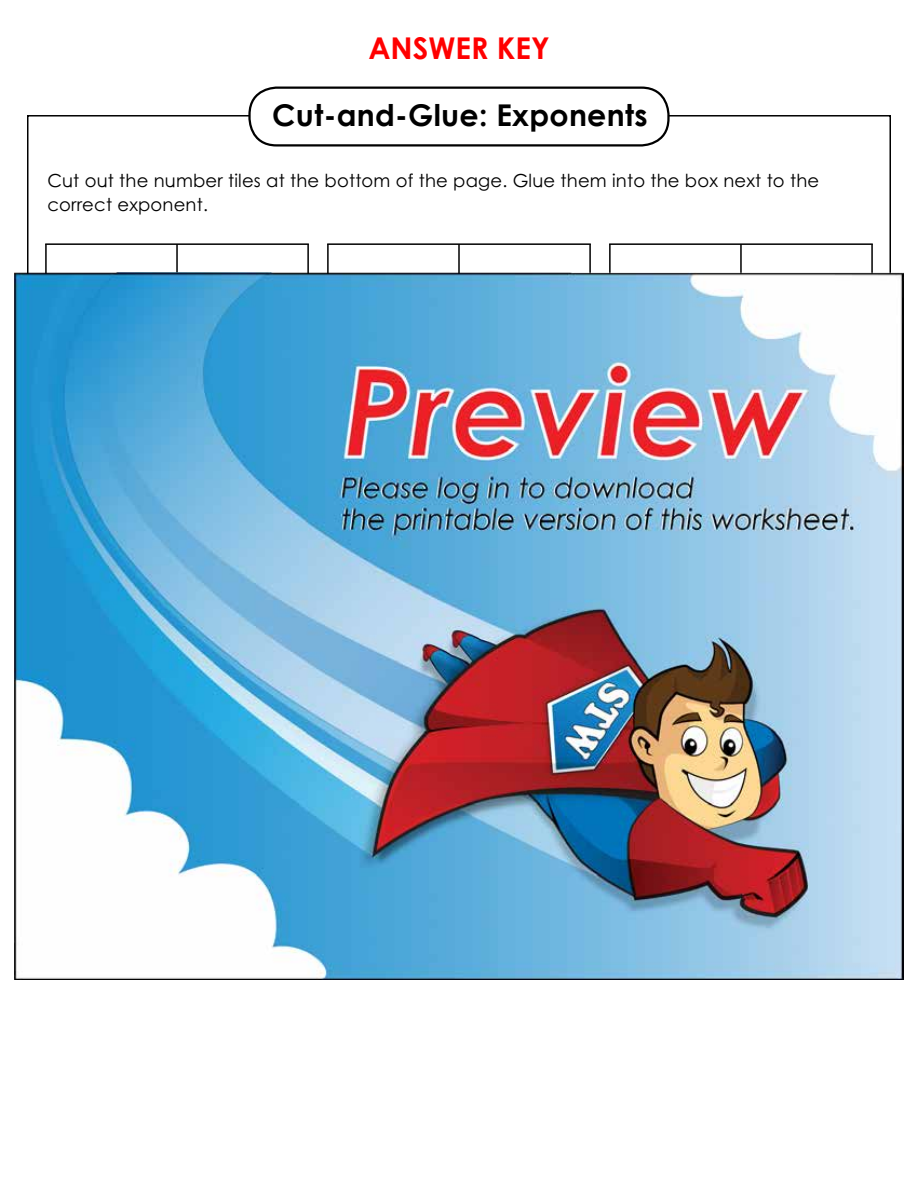
<style>
.page{position:relative;width:918px;height:1188px;background:#fff}
.page>*{position:absolute;margin:0;border:0;box-sizing:border-box;transform-origin:0 0}
.t1{font:700 30px "Century Gothic 2";letter-spacing:.01em;color:#000}
.t2{font:700 30px "Century STW4";color:#f00}
.t3{font:18px/24px "Century STW4";letter-spacing:.01em;color:#000}
</style>
<div class="page">
<div style="left:248px;top:87px;width:422px;height:60px;border:2px solid #000;border-radius:27px"></div>
<hr style="left:45px;top:244px;width:2px;height:525px;background:#000">
<hr style="left:176px;top:244px;width:2px;height:525px;background:#000">
<hr style="left:307px;top:244px;width:2px;height:525px;background:#000">
<hr style="left:46px;top:243px;width:262px;height:2px;background:#000">
<hr style="left:609px;top:244px;width:2px;height:525px;background:#000">
<hr style="left:740px;top:244px;width:2px;height:525px;background:#000">
<hr style="left:871px;top:244px;width:2px;height:525px;background:#000">
<hr style="left:610px;top:243px;width:262px;height:2px;background:#000">
<hr style="left:327px;top:244px;width:2px;height:525px;background:#000">
<hr style="left:458px;top:244px;width:2px;height:525px;background:#000">
<hr style="left:589px;top:244px;width:2px;height:525px;background:#000">
<hr style="left:328px;top:243px;width:262px;height:2px;background:#000">
<img style="left:14px;top:272px;width:890px;height:708px">
<h1 class="t2" style="left:368px;top:26px;width:183px">ANSWER KEY</h1>
<h1 class="t1" style="left:272px;top:93px;width:377px">Cut-and-Glue: Exponents</h1>
<p class="t3" style="left:47px;top:168px;width:773px">Cut out the number tiles at the bottom of the page. Glue them into the box next to the correct exponent.</p>
</div>
